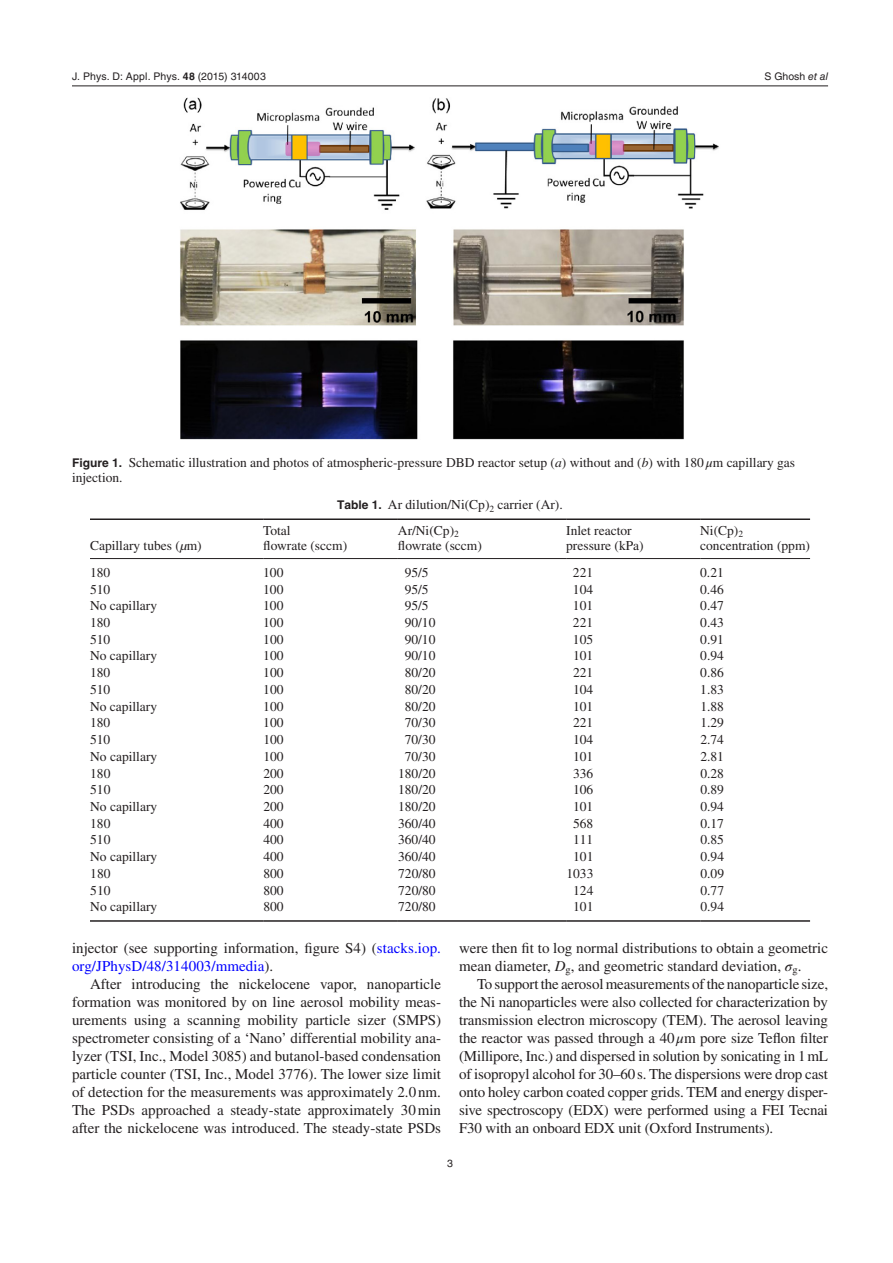
<style>
.page{position:relative;width:893px;height:1263px;background:#fff}
.page>*{position:absolute;margin:0;border:0;box-sizing:border-box;transform-origin:0 0}
.t1{font:15px/18px "Times LT Std";color:#231f20}
.t2{font:13.5px/15px "Times LT Std";color:#231f20}
.t3{font:10.5px "Helvetica LT Std";letter-spacing:.005em;color:#231f20}
.s1{font-family:"Helvetica";font-weight:700}
.s2{font-family:"Helvetica"}
.s3{font-style:italic}
.s4{font-family:"Helvetica LT Std";font-weight:700;font-size:12px}
.s5{font-family:"STIX General";font-style:italic}
.s6{color:#00f}
.s7{font-family:"STIX General"}
</style>
<div class="page">
<hr style="left:72px;top:86px;width:756px;height:1px;background:#231f20">
<img style="left:180px;top:97px;width:539px;height:343px">
<hr style="left:90px;top:518px;width:173px;height:2px;background:#231f20">
<hr style="left:263px;top:518px;width:135px;height:2px;background:#231f20">
<hr style="left:398px;top:518px;width:168px;height:2px;background:#231f20">
<hr style="left:566px;top:518px;width:134px;height:2px;background:#231f20">
<hr style="left:700px;top:518px;width:110px;height:2px;background:#231f20">
<hr style="left:90px;top:558px;width:173px;height:1px;background:#231f20">
<hr style="left:263px;top:558px;width:135px;height:1px;background:#231f20">
<hr style="left:398px;top:558px;width:168px;height:1px;background:#231f20">
<hr style="left:566px;top:558px;width:134px;height:1px;background:#231f20">
<hr style="left:700px;top:558px;width:110px;height:1px;background:#231f20">
<hr style="left:90px;top:920px;width:173px;height:2px;background:#231f20">
<hr style="left:263px;top:920px;width:135px;height:2px;background:#231f20">
<hr style="left:398px;top:920px;width:168px;height:2px;background:#231f20">
<hr style="left:566px;top:920px;width:134px;height:2px;background:#231f20">
<hr style="left:700px;top:920px;width:110px;height:2px;background:#231f20">
<p class="t3" style="left:72px;top:70px;width:195px">J. Phys. D: Appl. Phys. <span class="s1">48</span> (<span class="s2">2015</span>) 314003</p>
<p class="t3" style="left:764px;top:70px;width:65px">S Ghosh <span class="s3">et al</span></p>
<p class="t2" style="left:72px;top:455px;width:725px"><span class="s4">Figure 1.</span> Schematic illustration and photos of atmospheric-pressure DBD reactor setup (<span class="s3">a</span>) without and (<span class="s3">b</span>) with 180<span class="s5">μ</span>m capillary gas injection.</p>
<p class="t2" style="left:337px;top:497px;width:227px"><span class="s4">Table 1.</span> Ar dilution/Ni(Cp)<sub>2</sub> carrier (Ar).</p>
<p class="t2" style="left:90px;top:538px;width:113px">Capillary tubes (<span class="s5">µ</span>m)</p>
<p class="t2" style="left:263px;top:523px;width:86px">Total<br>flowrate (sccm)</p>
<p class="t2" style="left:398px;top:523px;width:86px">Ar/Ni(Cp)<sub>2 </sub>flowrate (sccm)</p>
<p class="t2" style="left:566px;top:523px;width:79px">Inlet reactor pressure (kPa)</p>
<p class="t2" style="left:700px;top:523px;width:111px">Ni(Cp)<sub>2 </sub>concentration (ppm)</p>
<p class="t2" style="left:90px;top:565px;width:22px">180</p>
<p class="t2" style="left:263px;top:565px;width:22px">100</p>
<p class="t2" style="left:405px;top:565px;width:26px">95/5</p>
<p class="t2" style="left:573px;top:565px;width:22px">221</p>
<p class="t2" style="left:700px;top:565px;width:25px">0.21</p>
<p class="t2" style="left:90px;top:581px;width:22px">510</p>
<p class="t2" style="left:263px;top:581px;width:22px">100</p>
<p class="t2" style="left:405px;top:581px;width:26px">95/5</p>
<p class="t2" style="left:573px;top:581px;width:22px">104</p>
<p class="t2" style="left:700px;top:581px;width:25px">0.46</p>
<p class="t2" style="left:90px;top:598px;width:69px">No capillary</p>
<p class="t2" style="left:263px;top:598px;width:22px">100</p>
<p class="t2" style="left:405px;top:598px;width:26px">95/5</p>
<p class="t2" style="left:573px;top:598px;width:22px">101</p>
<p class="t2" style="left:700px;top:598px;width:25px">0.47</p>
<p class="t2" style="left:90px;top:615px;width:22px">180</p>
<p class="t2" style="left:263px;top:615px;width:22px">100</p>
<p class="t2" style="left:405px;top:615px;width:32px">90/10</p>
<p class="t2" style="left:573px;top:615px;width:22px">221</p>
<p class="t2" style="left:700px;top:615px;width:25px">0.43</p>
<p class="t2" style="left:90px;top:632px;width:22px">510</p>
<p class="t2" style="left:263px;top:632px;width:22px">100</p>
<p class="t2" style="left:405px;top:632px;width:32px">90/10</p>
<p class="t2" style="left:573px;top:632px;width:22px">105</p>
<p class="t2" style="left:700px;top:632px;width:25px">0.91</p>
<p class="t2" style="left:90px;top:648px;width:69px">No capillary</p>
<p class="t2" style="left:263px;top:648px;width:22px">100</p>
<p class="t2" style="left:405px;top:648px;width:32px">90/10</p>
<p class="t2" style="left:573px;top:648px;width:22px">101</p>
<p class="t2" style="left:700px;top:648px;width:25px">0.94</p>
<p class="t2" style="left:90px;top:665px;width:22px">180</p>
<p class="t2" style="left:263px;top:665px;width:22px">100</p>
<p class="t2" style="left:405px;top:665px;width:32px">80/20</p>
<p class="t2" style="left:573px;top:665px;width:22px">221</p>
<p class="t2" style="left:700px;top:665px;width:25px">0.86</p>
<p class="t2" style="left:90px;top:682px;width:22px">510</p>
<p class="t2" style="left:263px;top:682px;width:22px">100</p>
<p class="t2" style="left:405px;top:682px;width:32px">80/20</p>
<p class="t2" style="left:573px;top:682px;width:22px">104</p>
<p class="t2" style="left:700px;top:682px;width:25px">1.83</p>
<p class="t2" style="left:90px;top:698px;width:69px">No capillary</p>
<p class="t2" style="left:263px;top:698px;width:22px">100</p>
<p class="t2" style="left:405px;top:698px;width:32px">80/20</p>
<p class="t2" style="left:573px;top:698px;width:22px">101</p>
<p class="t2" style="left:700px;top:698px;width:25px">1.88</p>
<p class="t2" style="left:90px;top:715px;width:22px">180</p>
<p class="t2" style="left:263px;top:715px;width:22px">100</p>
<p class="t2" style="left:405px;top:715px;width:32px">70/30</p>
<p class="t2" style="left:573px;top:715px;width:22px">221</p>
<p class="t2" style="left:700px;top:715px;width:25px">1.29</p>
<p class="t2" style="left:90px;top:732px;width:22px">510</p>
<p class="t2" style="left:263px;top:732px;width:22px">100</p>
<p class="t2" style="left:405px;top:732px;width:32px">70/30</p>
<p class="t2" style="left:573px;top:732px;width:22px">104</p>
<p class="t2" style="left:700px;top:732px;width:25px">2.74</p>
<p class="t2" style="left:90px;top:749px;width:69px">No capillary</p>
<p class="t2" style="left:263px;top:749px;width:22px">100</p>
<p class="t2" style="left:405px;top:749px;width:32px">70/30</p>
<p class="t2" style="left:573px;top:749px;width:22px">101</p>
<p class="t2" style="left:700px;top:749px;width:25px">2.81</p>
<p class="t2" style="left:90px;top:765px;width:22px">180</p>
<p class="t2" style="left:263px;top:765px;width:22px">200</p>
<p class="t2" style="left:398px;top:765px;width:39px">180/20</p>
<p class="t2" style="left:573px;top:765px;width:22px">336</p>
<p class="t2" style="left:700px;top:765px;width:25px">0.28</p>
<p class="t2" style="left:90px;top:782px;width:22px">510</p>
<p class="t2" style="left:263px;top:782px;width:22px">200</p>
<p class="t2" style="left:398px;top:782px;width:39px">180/20</p>
<p class="t2" style="left:573px;top:782px;width:22px">106</p>
<p class="t2" style="left:700px;top:782px;width:25px">0.89</p>
<p class="t2" style="left:90px;top:799px;width:69px">No capillary</p>
<p class="t2" style="left:263px;top:799px;width:22px">200</p>
<p class="t2" style="left:398px;top:799px;width:39px">180/20</p>
<p class="t2" style="left:573px;top:799px;width:22px">101</p>
<p class="t2" style="left:700px;top:799px;width:25px">0.94</p>
<p class="t2" style="left:90px;top:816px;width:22px">180</p>
<p class="t2" style="left:263px;top:816px;width:22px">400</p>
<p class="t2" style="left:398px;top:816px;width:39px">360/40</p>
<p class="t2" style="left:573px;top:816px;width:22px">568</p>
<p class="t2" style="left:700px;top:816px;width:25px">0.17</p>
<p class="t2" style="left:90px;top:832px;width:22px">510</p>
<p class="t2" style="left:263px;top:832px;width:22px">400</p>
<p class="t2" style="left:398px;top:832px;width:39px">360/40</p>
<p class="t2" style="left:573px;top:832px;width:22px">111</p>
<p class="t2" style="left:700px;top:832px;width:25px">0.85</p>
<p class="t2" style="left:90px;top:849px;width:69px">No capillary</p>
<p class="t2" style="left:263px;top:849px;width:22px">400</p>
<p class="t2" style="left:398px;top:849px;width:39px">360/40</p>
<p class="t2" style="left:573px;top:849px;width:22px">101</p>
<p class="t2" style="left:700px;top:849px;width:25px">0.94</p>
<p class="t2" style="left:90px;top:866px;width:22px">180</p>
<p class="t2" style="left:263px;top:866px;width:22px">800</p>
<p class="t2" style="left:398px;top:866px;width:39px">720/80</p>
<p class="t2" style="left:566px;top:866px;width:28px">1033</p>
<p class="t2" style="left:700px;top:866px;width:25px">0.09</p>
<p class="t2" style="left:90px;top:882px;width:22px">510</p>
<p class="t2" style="left:263px;top:882px;width:22px">800</p>
<p class="t2" style="left:398px;top:882px;width:39px">720/80</p>
<p class="t2" style="left:573px;top:882px;width:22px">124</p>
<p class="t2" style="left:700px;top:882px;width:25px">0.77</p>
<p class="t2" style="left:90px;top:899px;width:69px">No capillary</p>
<p class="t2" style="left:263px;top:899px;width:22px">800</p>
<p class="t2" style="left:398px;top:899px;width:39px">720/80</p>
<p class="t2" style="left:573px;top:899px;width:22px">101</p>
<p class="t2" style="left:700px;top:899px;width:25px">0.94</p>
<p class="t1" style="left:72px;top:939px;width:370px">injector (see supporting information, figure S4) (<span class="s6">stacks.iop. org/JPhysD/48/314003/mmedia</span>).</p>
<p class="t1" style="left:72px;top:975px;width:371px;text-align:justify;text-indent:18px">After introducing the nickelocene vapor, nanoparticle formation was monitored by on line aerosol mobility meas&shy;urements using a scanning mobility particle sizer (SMPS) spectrometer consisting of a ‘Nano’ differential mobility ana&shy;lyzer (TSI, Inc., Model 3085) and butanol-based condensation particle counter (TSI, Inc., Model 3776). The lower size limit of detection for the measurements was approximately 2.0 nm.<br>The PSDs approached a steady-state approximately 30min after the nickelocene was introduced. The steady-state PSDs</p>
<p class="t1" style="left:459px;top:939px;width:370px">were then fit to log normal distributions to obtain a geometric mean diameter, <span class="s3">D</span><sub>g</sub>, and geometric standard deviation, <span class="s5">σ</span><sub>g</sub>.</p>
<p class="t1" style="left:459px;top:975px;width:371px;text-align:justify;text-indent:18px">To support the aerosol measurements of the nanoparticle size, the Ni nanoparticles were also collected for characterization by transmission electron microscopy (TEM). The aerosol leaving the reactor was passed through a 40<span class="s5">μ</span>m pore size Teflon filter (Millipore, Inc.) and dispersed in solution by sonicating in 1mL of isopropyl alcohol for 30<span class="s7">–</span>60s. The dispersions were drop cast onto holey carbon coated copper grids. TEM and energy disper&shy;sive spectroscopy (EDX) were performed using a FEI Tecnai F30 with an onboard EDX unit (Oxford Instruments).</p>
<p class="t3" style="left:447px;top:1157px;width:7px">3</p>
</div>
